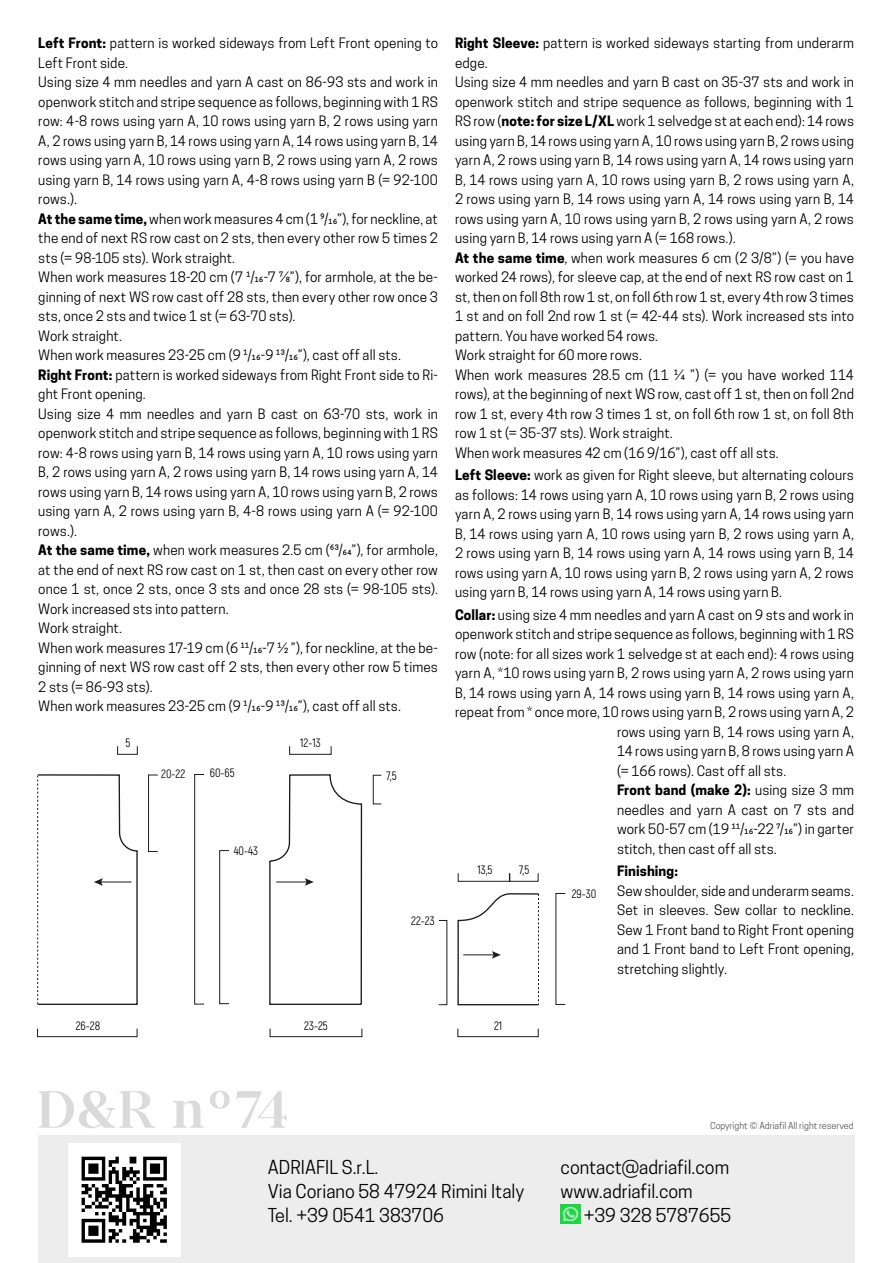
<style>
.page{position:relative;width:893px;height:1263px;background:#fff}
.page>*{position:absolute;margin:0;border:0;box-sizing:border-box;transform-origin:0 0}
.t1{font:700 54px "Staat";color:#dadada}
.t2{font:18px/24px "Cooper Hewitt";color:#000}
.t3{font:13.5px/19.5px "Cooper Hewitt";letter-spacing:.01em;color:#000}
.t4{font:700 13.5px "Cooper Hewitt";letter-spacing:.01em;color:#000}
.t5{font:12.15px "Akrobat";color:#000}
.t6{font:9px "Cooper Hewitt";color:#575756}
.s1{font-weight:700}
.s2{font-weight:400}
</style>
<div class="page">
<div style="left:38px;top:1135px;width:817px;height:128px;background:#ededed"></div>
<img style="left:561px;top:1204px;width:19px;height:20px">
<img style="left:68px;top:1144px;width:113px;height:112px">
<div style="left:37px;top:1028px;width:100px;height:9px;border:1px solid #1d1d1b"></div>
<div style="left:457px;top:1028px;width:82px;height:9px;border:1px solid #1d1d1b"></div>
<div style="left:117px;top:746px;width:21px;height:9px;border:1px solid #1d1d1b"></div>
<div style="left:289px;top:746px;width:42px;height:9px;border:1px solid #1d1d1b"></div>
<div style="left:194px;top:774px;width:10px;height:230px;border:1px solid #1d1d1b"></div>
<div style="left:373px;top:775px;width:9px;height:29px;border:1px solid #1d1d1b"></div>
<div style="left:509px;top:873px;width:29px;height:9px;border:1px solid #1d1d1b"></div>
<div style="left:458px;top:873px;width:52px;height:9px;border:1px solid #1d1d1b"></div>
<div style="left:148px;top:775px;width:10px;height:77px;border:1px solid #1d1d1b"></div>
<svg style="left:37px;top:774px;width:101px;height:231px"></svg>
<svg style="left:269px;top:774px;width:94px;height:264px"></svg>
<div style="left:219px;top:850px;width:10px;height:154px;border:1px solid #1d1d1b"></div>
<svg style="left:457px;top:893px;width:82px;height:113px"></svg>
<p class="t3" style="left:38px;top:34px;width:401px"><span class="s1">Left Front:</span> pattern is worked sideways from Left Front opening to Left Front side.<br>Using size 4 mm needles and yarn A cast on 86-93 sts and work in openwork stitch and stripe sequence as follows, beginning with 1 RS row: 4-8 rows using yarn A, 10 rows using yarn B, 2 rows using yarn A, 2 rows using yarn B, 14 rows using yarn A, 14 rows using yarn B, 14 rows using yarn A, 10 rows using yarn B, 2 rows using yarn A, 2 rows using yarn B, 14 rows using yarn A, 4-8 rows using yarn B (= 92-100 rows.).<br><span class="s1">At the same time,</span> when work measures 4 cm (1 9/16”), for neckline, at the end of next RS row cast on 2 sts, then every other row 5 times 2 sts (= 98-105 sts). Work straight.<br>When work measures 18-20 cm (7 1/16-7 7/8”), for armhole, at the be&shy;ginning of next WS row cast off 28 sts, then every other row once 3 sts, once 2 sts and twice 1 st (= 63-70 sts).<br>Work straight.<br>When work measures 23-25 cm (9 1/16-9 13/16”), cast off all sts.<br><span class="s1">Right Front:</span> pattern is worked sideways from Right Front side to Ri&shy;ght Front opening.<br>Using size 4 mm needles and yarn B cast on 63-70 sts, work in openwork stitch and stripe sequence as follows, beginning with 1 RS row: 4-8 rows using yarn B, 14 rows using yarn A, 10 rows using yarn B, 2 rows using yarn A, 2 rows using yarn B, 14 rows using yarn A, 14 rows using yarn B, 14 rows using yarn A, 10 rows using yarn B, 2 rows using yarn A, 2 rows using yarn B, 4-8 rows using yarn A (= 92-100 rows.).<br><span class="s1">At the same time,</span> when work measures 2.5 cm (⁶³/₆4”), for armhole, at the end of next RS row cast on 1 st, then cast on every other row once 1 st, once 2 sts, once 3 sts and once 28 sts (= 98-105 sts).<br>Work increased sts into pattern.<br>Work straight.<br>When work measures 17-19 cm (6 11/16-7 1/2 ”), for neckline, at the be&shy;ginning of next WS row cast off 2 sts, then every other row 5 times 2 sts (= 86-93 sts).<br>When work measures 23-25 cm (9 1/16-9 13/16”), cast off all sts.</p>
<p class="t3" style="left:455px;top:33px;width:401px"><span class="s1">Right Sleeve:</span> pattern is worked sideways starting from underarm edge.<br>Using size 4 mm needles and yarn B cast on 35-37 sts and work in openwork stitch and stripe sequence as follows, beginning with 1<br>RS row (<span class="s1">note: for size L/XL</span> work 1 selvedge st at each end): 14 rows using yarn B, 14 rows using yarn A, 10 rows using yarn B, 2 rows using yarn A, 2 rows using yarn B, 14 rows using yarn A, 14 rows using yarn B, 14 rows using yarn A, 10 rows using yarn B, 2 rows using yarn A, 2 rows using yarn B, 14 rows using yarn A, 14 rows using yarn B, 14 rows using yarn A, 10 rows using yarn B, 2 rows using yarn A, 2 rows using yarn B, 14 rows using yarn A (= 168 rows.).<br><span class="s1">At the same time</span>, when work measures 6 cm (2 3/8”) (= you have worked 24 rows), for sleeve cap, at the end of next RS row cast on 1 st, then on foll 8th row 1 st, on foll 6th row 1 st, every 4th row 3 times 1 st and on foll 2nd row 1 st (= 42-44 sts). Work increased sts into pattern. You have worked 54 rows.<br>Work straight for 60 more rows.<br>When work measures 28.5 cm (11 1/4 ”) (= you have worked 114 rows), at the beginning of next WS row, cast off 1 st, then on foll 2nd row 1 st, every 4th row 3 times 1 st, on foll 6th row 1 st, on foll 8th row 1 st (= 35-37 sts). Work straight.<br>When work measures 42 cm (16 9/16”), cast off all sts.</p>
<p class="t3" style="left:455px;top:465px;width:401px;text-align:justify"><span class="s1">Left Sleeve:</span> work as given for Right sleeve, but alternating colours as follows: 14 rows using yarn A, 10 rows using yarn B, 2 rows using yarn A, 2 rows using yarn B, 14 rows using yarn A, 14 rows using yarn B, 14 rows using yarn A, 10 rows using yarn B, 2 rows using yarn A, 2 rows using yarn B, 14 rows using yarn A, 14 rows using yarn B, 14 rows using yarn A, 10 rows using yarn B, 2 rows using yarn A, 2 rows using yarn B, 14 rows using yarn A, 14 rows using yarn B.</p>
<p class="t3" style="left:455px;top:605px;width:401px"><span class="s1">Collar:</span> using size 4 mm needles and yarn A cast on 9 sts and work in</p>
<p class="t3" style="left:455px;top:624px;width:401px">openwork stitch and stripe sequence as follows, beginning with 1 RS</p>
<p class="t3" style="left:455px;top:644px;width:400px">row (note: for all sizes work 1 selvedge st at each end): 4 rows using</p>
<p class="t3" style="left:455px;top:663px;width:401px">yarn A, *10 rows using yarn B, 2 rows using yarn A, 2 rows using yarn</p>
<p class="t3" style="left:455px;top:683px;width:401px">B, 14 rows using yarn A, 14 rows using yarn B, 14 rows using yarn A,</p>
<p class="t3" style="left:455px;top:702px;width:401px">repeat from * once more, 10 rows using yarn B, 2 rows using yarn A, 2</p>
<p class="t3" style="left:617px;top:722px;width:239px">rows using yarn B, 14 rows using yarn A,</p>
<p class="t3" style="left:617px;top:741px;width:238px">14 rows using yarn B, 8 rows using yarn A</p>
<p class="t3" style="left:617px;top:761px;width:171px">(= 166 rows). Cast off all sts.</p>
<p class="t4" style="left:617px;top:782px;width:238px">Front band (make 2): <span class="s2">using size 3 mm</span></p>
<p class="t3" style="left:617px;top:800px;width:239px">needles and yarn A cast on 7 sts and</p>
<p class="t3" style="left:617px;top:819px;width:239px">work 50-57 cm (19 11/16-22 7/16”) in garter</p>
<p class="t3" style="left:617px;top:839px;width:161px">stitch, then cast off all sts.</p>
<p class="t4" style="left:617px;top:863px;width:63px">Finishing:</p>
<p class="t3" style="left:617px;top:881px;width:239px;text-align:justify">Sew shoulder, side and underarm seams.<br>Set in sleeves. Sew collar to neckline.<br>Sew 1 Front band to Right Front opening and 1 Front band to Left Front opening, stretching slightly.</p>
<p class="t5" style="left:125px;top:736px;width:6px">5</p>
<p class="t5" style="left:300px;top:736px;width:22px">12-13</p>
<p class="t5" style="left:161px;top:766px;width:26px">20-22</p>
<p class="t5" style="left:210px;top:765px;width:26px">60-65</p>
<p class="t5" style="left:386px;top:768px;width:12px">7,5</p>
<p class="t5" style="left:234px;top:843px;width:26px">40-43</p>
<p class="t5" style="left:477px;top:863px;width:16px">13,5</p>
<p class="t5" style="left:519px;top:863px;width:12px">7,5</p>
<p class="t5" style="left:572px;top:886px;width:26px">29-30</p>
<p class="t5" style="left:411px;top:913px;width:25px">22-23</p>
<p class="t5" style="left:76px;top:1018px;width:26px">26-28</p>
<p class="t5" style="left:304px;top:1018px;width:25px">23-25</p>
<p class="t5" style="left:494px;top:1018px;width:10px">21</p>
<h1 class="t1" style="left:36px;top:1075px;width:255px">D&amp;R n°74</h1>
<p class="t6" style="left:710px;top:1121px;width:145px">Copyright © Adriafil All right reserved</p>
<h2 class="t2" style="left:268px;top:1156px;width:258px">ADRIAFIL S.r.L.<br>Via Coriano 58 47924 Rimini Italy<br>Tel. +39 0541 383706</h2>
<h2 class="t2" style="left:561px;top:1156px;width:170px">contact@adriafil.com www.adriafil.com</h2>
<h2 class="t2" style="left:584px;top:1204px;width:149px">+39 328 5787655</h2>
</div>
